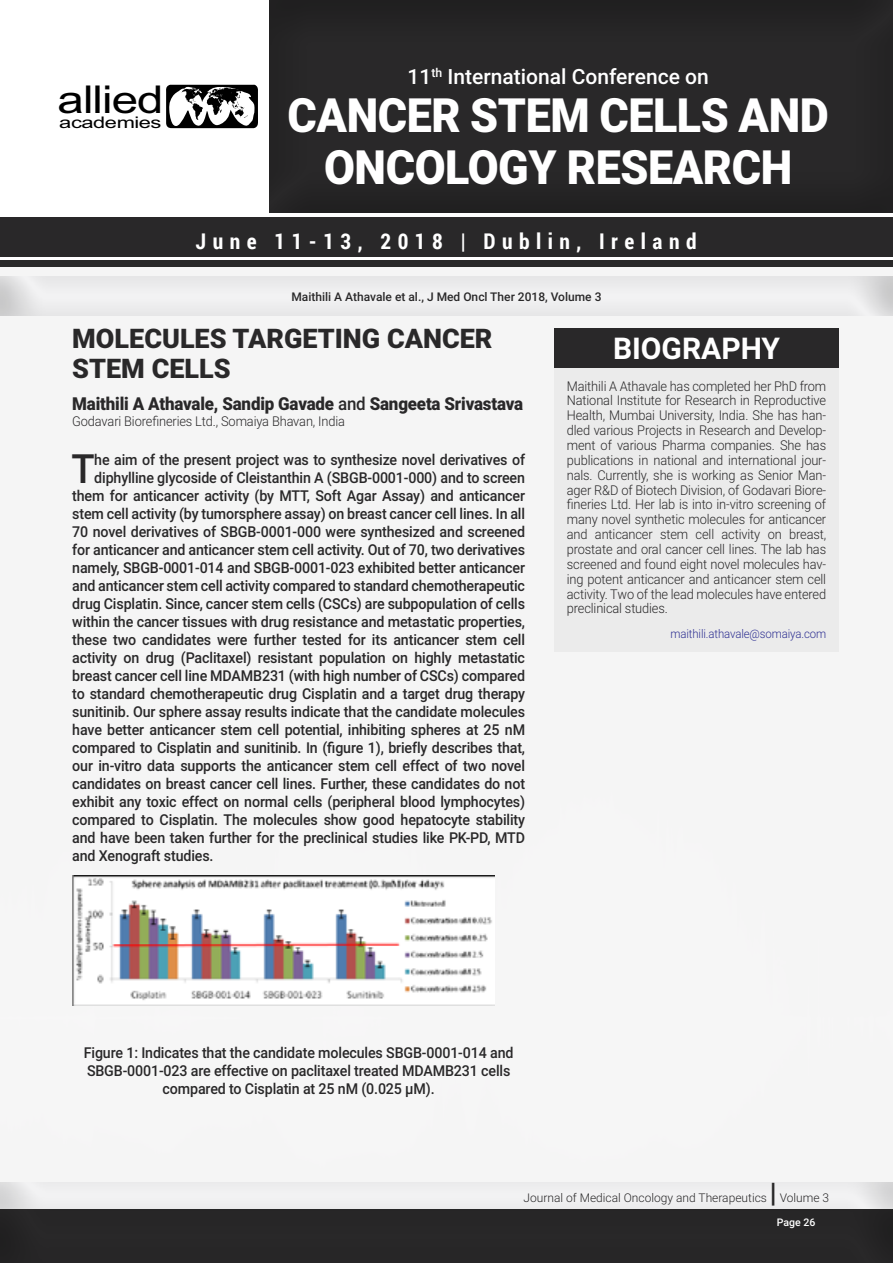
<style>
.page{position:relative;width:893px;height:1263px;background:#fff}
.page>*{position:absolute;margin:0;border:0;box-sizing:border-box;transform-origin:0 0}
.t1{font:900 47.25px/52.1px "Roboto";letter-spacing:-.01em;color:#fff;text-align:center;scale:.95 1}
.t2{font:500 40.35px "Roboto";color:#292829;scale:.95 1}
.t3{font:38.4px "Arial";letter-spacing:-.02em;color:#000;scale:1.24 1}
.t4{font:700 30px "Roboto";color:#fff}
.t5{font:900 27px/29.7px "Roboto";color:#292829}
.t6{font:700 21.6px "Roboto Condensed";letter-spacing:.3em;color:#fff}
.t7{font:500 21px "Roboto";color:#fff}
.t8{font:900 17.85px "Roboto";letter-spacing:-.01em;color:#292829;scale:.95 1}
.t9{font:16.05px "Arial";letter-spacing:-.02em;color:#000;scale:1.36 1}
.t10{font:500 15px/18px "Roboto";letter-spacing:-.01em;color:#292829;text-align:center;scale:.95 1}
.t11{font:300 13.5px/14.9px "Roboto";letter-spacing:-.01em;color:#292829;text-align:justify;scale:.95 1}
.t12{font:500 12px "Roboto";color:#292829}
.t13{font:300 12px "Roboto";color:#292829}
.t14{font:300 12px "Roboto";letter-spacing:-.01em;color:#2e3092;scale:.95 1}
.t15{font:500 10.5px "Roboto";color:#fff}
.s1{font-weight:500}
</style>
<div class="page">
<div style="left:0;top:218px;width:893px;height:39px;background:#292829"></div>
<div style="left:0;top:260px;width:893px;height:7px;background:#292829"></div>
<svg style="left:166px;top:85px;width:91px;height:43px"></svg>
<div style="left:257px;top:0;width:636px;height:215px;background:#292829"></div>
<div style="left:0;top:1198px;width:893px;height:65px;background:#272627"></div>
<div style="left:0;top:1173px;width:893px;height:38px;background:#000;opacity:.5"></div>
<div style="left:554px;top:328px;width:285px;height:324px;background:#ebebeb"></div>
<div style="left:0;top:267px;width:893px;height:51px;background:#eeeeef"></div>
<img style="left:72px;top:876px;width:423px;height:130px">
<div style="left:554px;top:328px;width:285px;height:40px;background:#292829"></div>
<h3 class="t3" style="left:58px;top:74px;width:87px">allied</h3>
<p class="t9" style="left:59px;top:111px;width:77px">academies</p>
<h3 class="t7" style="left:408px;top:62px;width:303px">11<sup>th</sup> International Conference on</h3>
<h1 class="t1" style="left:288px;top:88px;width:571px">CANCER STEM CELLS AND<br>ONCOLOGY RESEARCH</h1>
<h3 class="t6" style="left:196px;top:226px;width:503px">June 11-13, 2018 | Dublin, Ireland</h3>
<p class="t12" style="left:291px;top:288px;width:312px">Maithili A Athavale et al., J Med Oncl Ther 2018, Volume 3</p>
<h3 class="t5" style="left:72px;top:323px;width:422px">MOLECULES TARGETING CANCER<br>STEM CELLS</h3>
<p class="t8" style="left:72px;top:391px;width:476px">Maithili A Athavale, Sandip Gavade <span class="s1">and</span> Sangeeta Srivastava</p>
<p class="t11" style="left:72px;top:413px;width:289px">Godavari Biorefineries Ltd., Somaiya Bhavan, India</p>
<h2 class="t2" style="left:71px;top:441px;width:26px">T</h2>
<p class="t10" style="left:94px;top:450px;width:455px">he aim of the present project was to synthesize novel derivatives of</p>
<h3 class="t4" style="left:613px;top:327px;width:169px">BIOGRAPHY</h3>
<p class="t11" style="left:567px;top:378px;width:275px">Maithili A Athavale has completed her PhD from National Institute for Research in Reproductive Health, Mumbai University, India. She has han&shy;dled various Projects in Research and Develop&shy;ment of various Pharma companies. She has publications in national and international jour&shy;nals. Currently, she is working as Senior Man&shy;ager R&amp;D of Biotech Division, of Godavari Biore&shy;fineries Ltd. Her lab is into in-vitro screening of many novel synthetic molecules for anticancer and anticancer stem cell activity on breast, prostate and oral cancer cell lines. The lab has screened and found eight novel molecules hav&shy;ing potent anticancer and anticancer stem cell activity. Two of the lead molecules have entered preclinical studies.</p>
<p class="t14" style="left:670px;top:625px;width:165px">maithili.athavale@somaiya.com</p>
<p class="t10" style="left:94px;top:468px;width:455px">diphylline glycoside of Cleistanthin A (SBGB-0001-000) and to screen</p>
<p class="t10" style="left:72px;top:486px;width:478px">them for anticancer activity (by MTT, Soft Agar Assay) and anticancer</p>
<p class="t10" style="left:72px;top:504px;width:478px">stem cell activity (by tumorsphere assay) on breast cancer cell lines. In all</p>
<p class="t10" style="left:72px;top:522px;width:478px">70 novel derivatives of SBGB-0001-000 were synthesized and screened</p>
<p class="t10" style="left:72px;top:540px;width:478px">for anticancer and anticancer stem cell activity. Out of 70, two derivatives</p>
<p class="t10" style="left:72px;top:558px;width:478px">namely, SBGB-0001-014 and SBGB-0001-023 exhibited better anticancer</p>
<p class="t10" style="left:72px;top:576px;width:478px">and anticancer stem cell activity compared to standard chemotherapeutic</p>
<p class="t10" style="left:72px;top:594px;width:478px">drug Cisplatin. Since, cancer stem cells (CSCs) are subpopulation of cells</p>
<p class="t10" style="left:72px;top:612px;width:478px">within the cancer tissues with drug resistance and metastatic properties,</p>
<p class="t10" style="left:72px;top:630px;width:478px">these two candidates were further tested for its anticancer stem cell</p>
<p class="t10" style="left:72px;top:648px;width:478px">activity on drug (Paclitaxel) resistant population on highly metastatic</p>
<p class="t10" style="left:72px;top:666px;width:478px">breast cancer cell line MDAMB231 (with high number of CSCs) compared</p>
<p class="t10" style="left:72px;top:684px;width:478px">to standard chemotherapeutic drug Cisplatin and a target drug therapy</p>
<p class="t10" style="left:72px;top:702px;width:478px">sunitinib. Our sphere assay results indicate that the candidate molecules</p>
<p class="t10" style="left:72px;top:720px;width:478px">have better anticancer stem cell potential, inhibiting spheres at 25 nM</p>
<p class="t10" style="left:72px;top:738px;width:478px">compared to Cisplatin and sunitinib. In (figure 1), briefly describes that,</p>
<p class="t10" style="left:72px;top:756px;width:478px">our in-vitro data supports the anticancer stem cell effect of two novel</p>
<p class="t10" style="left:72px;top:774px;width:478px">candidates on breast cancer cell lines. Further, these candidates do not</p>
<p class="t10" style="left:72px;top:792px;width:478px">exhibit any toxic effect on normal cells (peripheral blood lymphocytes)</p>
<p class="t10" style="left:72px;top:810px;width:478px">compared to Cisplatin. The molecules show good hepatocyte stability</p>
<p class="t10" style="left:72px;top:828px;width:478px">and have been taken further for the preclinical studies like PK-PD, MTD</p>
<p class="t10" style="left:72px;top:846px;width:150px">and Xenograft studies.</p>
<p class="t10" style="left:84px;top:1043px;width:454px">Figure 1: Indicates that the candidate molecules SBGB-0001-014 and<br>SBGB-0001-023 are effective on paclitaxel treated MDAMB231 cells compared to Cisplatin at 25 nM (0.025 µM).</p>
<p class="t13" style="left:523px;top:1189px;width:245px">Journal of Medical Oncology and Therapeutics</p>
<h3 class="t5" style="left:770px;top:1177px;width:8px">|</h3>
<p class="t13" style="left:780px;top:1189px;width:51px">Volume 3</p>
<p class="t15" style="left:777px;top:1215px;width:40px">Page 26</p>
</div>
